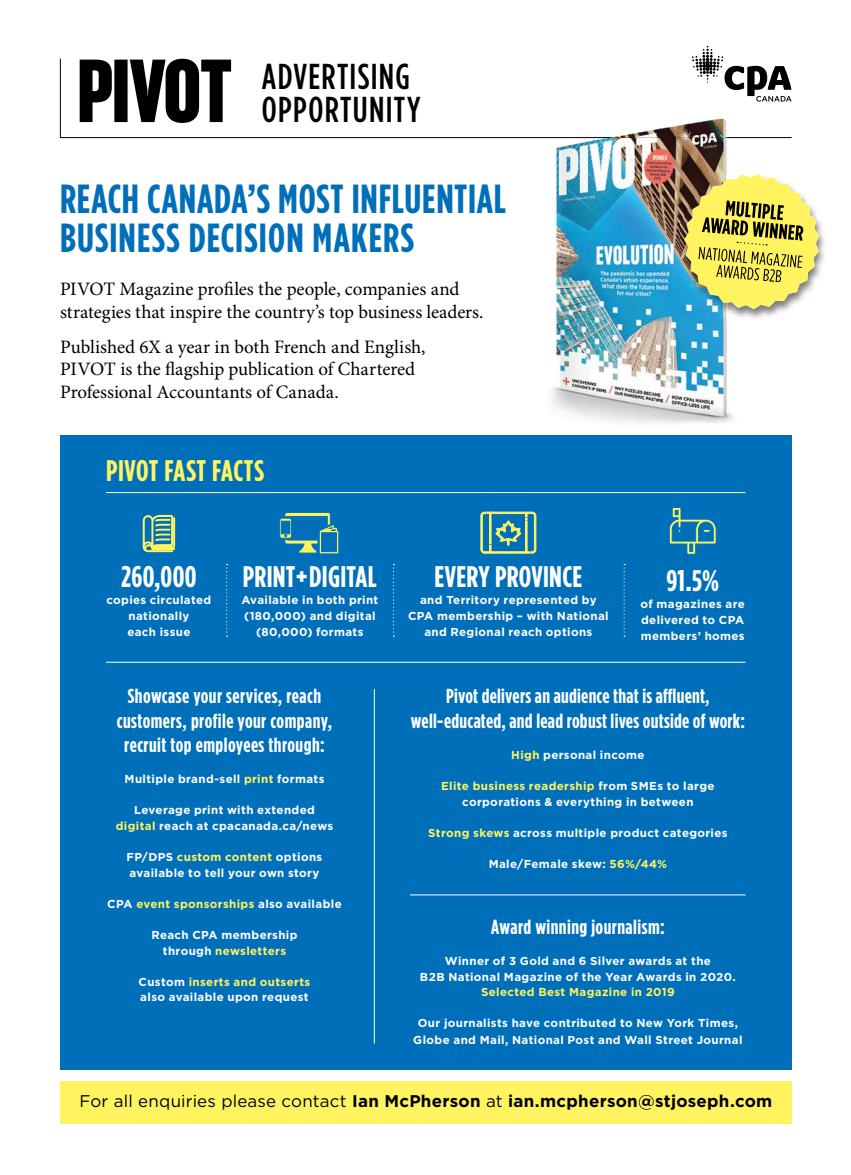
<style>
.page{position:relative;width:851px;height:1175px;background:#fff}
.page>*{position:absolute;margin:0;border:0;box-sizing:border-box;transform-origin:0 0}
.t1{font:700 40.65px/39.3px "Gotham Condensed";letter-spacing:.02em;color:#006fba}
.t2{font:500 36px/33px "Gotham Condensed";letter-spacing:.035em;color:#000}
.t3{font:700 29.85px "Gotham Condensed";letter-spacing:.01em;color:#fff}
.t4{font:700 29.85px "Gotham Condensed";letter-spacing:.015em;color:#fff460}
.t5{font:700 20.25px/24.3px "Gotham Condensed";letter-spacing:.02em;color:#fff;text-align:center}
.t6{font:18.9px/22.8px "Minion Pro";letter-spacing:-.005em;color:#000}
.t7{font:700 16.95px "Gotham";letter-spacing:.015em;color:#000}
.t8{font:700 11.55px/16.2px "Gotham";letter-spacing:.03em;color:#fff;text-align:center}
.t9{font:700 11.55px "Gotham";letter-spacing:.03em;color:#fff460}
.s1{color:#fff460}
.s2{color:#fff}
.s3{font-weight:400}
</style>
<div class="page">
<div style="left:60px;top:1080px;width:731px;height:43px;background:#fff460"></div>
<div style="left:60px;top:435px;width:731px;height:634px;background:#006fba"></div>
<svg style="left:60px;top:58px;width:732px;height:80px"></svg>
<svg style="left:692px;top:46px;width:99px;height:56px"></svg>
<hr style="left:106px;top:662px;width:639px;height:1px;background:#fff">
<hr style="left:106px;top:492px;width:639px;height:1px;background:#fff">
<hr style="left:410px;top:894px;width:335px;height:1px;background:#fff">
<hr style="left:374px;top:689px;width:1px;height:354px;background:#fff">
<svg style="left:669px;top:508px;width:48px;height:47px"></svg>
<svg style="left:226px;top:564px;width:2px;height:72px"></svg>
<svg style="left:393px;top:564px;width:1px;height:72px"></svg>
<svg style="left:623px;top:564px;width:2px;height:72px"></svg>
<svg style="left:143px;top:515px;width:32px;height:37px"></svg>
<svg style="left:279px;top:513px;width:60px;height:41px"></svg>
<svg style="left:480px;top:512px;width:56px;height:41px"></svg>
<img style="left:543px;top:138px;width:195px;height:285px">
<img style="left:609px;top:117px;width:118px;height:20px">
<img style="left:606px;top:137px;width:121px;height:1px">
<img style="left:727px;top:173px;width:98px;height:147px">
<img style="left:679px;top:175px;width:49px;height:143px">
<svg style="left:684px;top:174px;width:135px;height:135px;background:#cac669"></svg>
<svg style="left:80px;top:59px;width:151px;height:64px"></svg>
<h2 class="t2" style="left:262px;top:60px;width:160px">ADVERTISING<br>OPPORTUNITY</h2>
<h1 class="t1" style="left:60px;top:182px;width:447px">REACH CANADA’S MOST INFLUENTIAL<br>BUSINESS DECISION MAKERS</h1>
<h3 class="t6" style="left:60px;top:279px;width:425px">PIVOT Magazine profiles the people, companies and strategies that inspire the country’s top business leaders.</h3>
<h3 class="t6" style="left:60px;top:337px;width:367px">Published 6X a year in both French and English,<br>PIVOT is the flagship publication of Chartered<br>Professional Accountants of Canada.</h3>
<h3 class="t4" style="left:106px;top:460px;width:159px">PIVOT FAST FACTS</h3>
<h3 class="t3" style="left:121px;top:566px;width:77px">260,000</h3>
<p class="t8" style="left:106px;top:592px;width:106px">copies circulated nationally<br>each issue</p>
<h3 class="t3" style="left:243px;top:566px;width:135px">PRINT + DIGITAL</h3>
<p class="t8" style="left:241px;top:592px;width:138px">Available in both print (180,000) and digital (80,000) formats</p>
<h3 class="t5" style="left:117px;top:685px;width:217px">Showcase your services, reach customers, profile your company, recruit top employees through:</h3>
<p class="t8" style="left:124px;top:771px;width:201px">Multiple brand-sell <span class="s1">print</span> formats</p>
<p class="t8" style="left:116px;top:803px;width:219px;line-height:15.6px">Leverage print with extended <span class="s1">digital</span> reach at cpacanada.ca/news</p>
<p class="t8" style="left:127px;top:849px;width:197px;line-height:15.6px;text-align:left">FP/DPS <span class="s1">custom content</span> options available to tell your own story</p>
<p class="t9" style="left:107px;top:898px;width:236px"><span class="s2">CPA</span> event sponsorships <span class="s2">also available</span></p>
<p class="t8" style="left:151px;top:927px;width:148px;line-height:15.6px">Reach CPA membership through <span class="s1">newsletters</span></p>
<p class="t8" style="left:139px;top:974px;width:173px;line-height:15.6px;text-align:left">Custom <span class="s1">inserts and outserts </span>also available upon request</p>
<h3 class="t3" style="left:434px;top:566px;width:149px">EVERY PROVINCE</h3>
<p class="t8" style="left:408px;top:592px;width:202px">and Territory represented by<br>CPA membership – with National and Regional reach options</p>
<h3 class="t3" style="left:666px;top:570px;width:54px">91.5%</h3>
<p class="t8" style="left:640px;top:596px;width:106px;text-align:justify">of magazines are delivered to CPA members’ homes</p>
<h3 class="t5" style="left:411px;top:685px;width:335px">Pivot delivers an audience that is affluent, well-educated, and lead robust lives outside of work:</h3>
<p class="t8" style="left:511px;top:747px;width:135px"><span class="s1">High</span> personal income</p>
<p class="t8" style="left:441px;top:778px;width:275px;line-height:15.6px"><span class="s1">Elite business readership</span> from SMEs to large corporations &amp; everything in between</p>
<p class="t8" style="left:428px;top:825px;width:301px"><span class="s1">Strong skews</span> across multiple product categories</p>
<p class="t8" style="left:488px;top:856px;width:180px">Male/Female skew: <span class="s1">56%/44%</span></p>
<h3 class="t5" style="left:491px;top:916px;width:175px">Award winning journalism:</h3>
<p class="t8" style="left:420px;top:953px;width:317px;line-height:15.6px">Winner of 3 Gold and 6 Silver awards at the<br>B2B National Magazine of the Year Awards in 2020.</p>
<p class="t9" style="left:481px;top:986px;width:195px">Selected Best Magazine in 2019</p>
<p class="t8" style="left:413px;top:1015px;width:331px">Our journalists have contributed to New York Times,<br>Globe and Mail, National Post and Wall Street Journal</p>
<h3 class="t7" style="left:79px;top:1095px;width:694px"><span class="s3">For all enquiries please contact</span> Ian McPherson <span class="s3">at</span> ian.mcpherson@stjoseph.com</h3>
</div>
